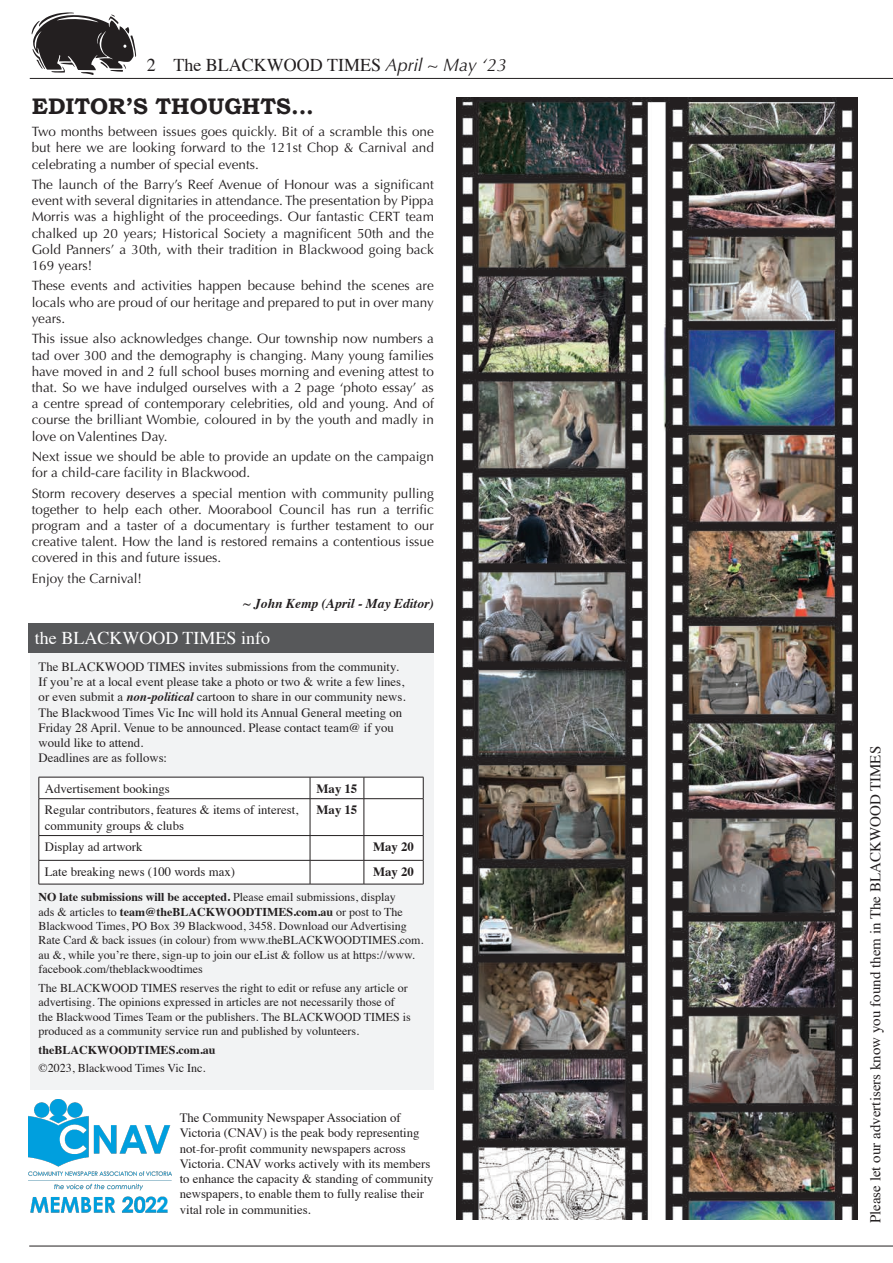
<style>
.page{position:relative;width:893px;height:1263px;background:#fff}
.page>*{position:absolute;margin:0;border:0;box-sizing:border-box;transform-origin:0 0}
.HEADLINE{font:700 22.5px "Bookman Old Style";color:#231f20}
.t1{font:18px "Times";color:#231f20}
.SMALL_HEADLINE{font:18px "Times";color:#fff}
.t2{font:15px "Times";color:#231f20}
.Body_-_simple{font:13.5px/16.2px "Optima";color:#231f20;text-align:justify}
.Author{font:italic 700 13.5px "Times";color:#231f20}
.Gig_Guide{font:12.75px/15.3px "Times";color:#231f20}
.Gig_Guide-2{font:700 12.75px "Times";color:#231f20}
.t3{font:12px/14.4px "Times";color:#231f20}
.t4{font:700 12px "Times";color:#231f20}
.s1{font-family:"Optima";font-style:italic}
.s2{font-weight:700;font-style:italic}
.s3{font-weight:700}
</style>
<div class="page">
<svg style="left:32px;top:12px;width:104px;height:63px"></svg>
<hr style="left:30px;top:78px;width:863px;height:1px;background:#231f20">
<hr style="left:29px;top:1246px;width:864px;height:1px;background:#231f20">
<div style="left:30px;top:648px;width:403px;height:442px;background:#f2f3f4"></div>
<svg style="left:39px;top:777px;width:385px;height:107px"></svg>
<hr style="left:39px;top:884px;width:271px;height:1px;background:#231f20">
<hr style="left:310px;top:884px;width:54px;height:1px;background:#231f20">
<hr style="left:364px;top:884px;width:59px;height:1px;background:#231f20">
<div style="left:28px;top:624px;width:406px;height:29px;background:#57585a"></div>
<img style="left:28px;top:1100px;width:143px;height:112px">
<img style="left:456px;top:98px;width:401px;height:1121px">
<h2 class="t1" style="left:147px;top:48px;width:362px">2 The BLACKWOOD TIMES <span class="s1">April ~ May ‘23</span></h2>
<p class="HEADLINE" style="left:32px;top:93px;width:284px">EDITOR’S THOUGHTS...</p>
<p class="Body_-_simple" style="left:32px;top:124px;width:404px">Two months between issues goes quickly. Bit of a scramble this one but here we are looking forward to the 121st Chop &amp; Carnival and celebrating a number of special events.</p>
<p class="Body_-_simple" style="left:32px;top:176px;width:404px">The launch of the Barry’s Reef Avenue of Honour was a significant event with several dignitaries in attendance. The presentation by Pippa Morris was a highlight of the proceedings. Our fantastic CERT team chalked up 20 years; Historical Society a magnificent 50th and the Gold Panners’ a 30th, with their tradition in Blackwood going back 169 years!</p>
<p class="Body_-_simple" style="left:32px;top:278px;width:404px">These events and activities happen because behind the scenes are locals who are proud of our heritage and prepared to put in over many years.</p>
<p class="Body_-_simple" style="left:32px;top:331px;width:404px">This issue also acknowledges change. Our township now numbers a tad over 300 and the demography is changing. Many young families have moved in and 2 full school buses morning and evening attest to that. So we have indulged ourselves with a 2 page ‘photo essay’ as a centre spread of contemporary celebrities, old and young. And of course the brilliant Wombie, coloured in by the youth and madly in love on Valentines Day.</p>
<p class="Body_-_simple" style="left:32px;top:448px;width:404px">Next issue we should be able to provide an update on the campaign for a child-care facility in Blackwood.</p>
<p class="Body_-_simple" style="left:32px;top:485px;width:404px">Storm recovery deserves a special mention with community pulling together to help each other. Moorabool Council has run a terrific program and a taster of a documentary is further testament to our creative talent. How the land is restored remains a contentious issue covered in this and future issues.</p>
<p class="Body_-_simple" style="left:32px;top:570px;width:112px">Enjoy the Carnival!</p>
<p class="Author" style="left:243px;top:590px;width:192px">~ John Kemp (April - May Editor)</p>
<p class="SMALL_HEADLINE" style="left:35px;top:621px;width:237px">the BLACKWOOD TIMES info</p>
<p class="Gig_Guide" style="left:39px;top:658px;width:368px">The BLACKWOOD TIMES invites submissions from the community.<br>If you’re at a local event please take a photo or two &amp; write a few lines, or even submit a <span class="s2">non-political</span> cartoon to share in our community news.<br>The Blackwood Times Vic Inc will hold its Annual General meeting on Friday 28 April. Venue to be announced. Please contact team@ if you would like to attend.<br>Deadlines are as follows:</p>
<p class="Gig_Guide" style="left:45px;top:780px;width:127px">Advertisement bookings</p>
<p class="Gig_Guide-2" style="left:317px;top:776px;width:42px">May 15</p>
<p class="Gig_Guide" style="left:45px;top:801px;width:255px">Regular contributors, features &amp; items of interest, community groups &amp; clubs</p>
<p class="Gig_Guide-2" style="left:317px;top:798px;width:42px">May 15</p>
<p class="Gig_Guide" style="left:45px;top:838px;width:99px">Display ad artwork</p>
<p class="Gig_Guide-2" style="left:373px;top:835px;width:42px">May 20</p>
<p class="Gig_Guide" style="left:45px;top:863px;width:192px">Late breaking news (100 words max)</p>
<p class="Gig_Guide-2" style="left:373px;top:859px;width:42px">May 20</p>
<p class="t3" style="left:39px;top:889px;width:386px"><span class="s3">NO late submissions will be accepted.</span> Please email submissions, display<br>ads &amp; articles to <span class="s3">team@theBLACKWOODTIMES.com.au</span> or post to The Blackwood Times, PO Box 39 Blackwood, 3458. Download our Advertising Rate Card &amp; back issues (in colour) from www.theBLACKWOODTIMES.com. au &amp;, while you’re there, sign-up to join our eList &amp; follow us at https://www. facebook.com/theblackwoodtimes</p>
<p class="t3" style="left:39px;top:979px;width:374px">The BLACKWOOD TIMES reserves the right to edit or refuse any article or advertising. The opinions expressed in articles are not necessarily those of the Blackwood Times Team or the publishers. The BLACKWOOD TIMES is produced as a community service run and published by volunteers.</p>
<p class="t4" style="left:39px;top:1038px;width:178px">theBLACKWOODTIMES.com.au</p>
<p class="t3" style="left:39px;top:1060px;width:168px">©2023, Blackwood Times Vic Inc.</p>
<p class="Gig_Guide" style="left:180px;top:1109px;width:255px">The Community Newspaper Association of Victoria (CNAV) is the peak body representing not-for-profit community newspapers across Victoria. CNAV works actively with its members to enhance the capacity &amp; standing of community newspapers, to enable them to fully realise their vital role in communities.</p>
<p class="t2" style="left:861px;top:1223px;width:479px;rotate:-90deg">Please let our advertisers know you found them in The BLACKWOOD TIMES</p>
</div>
